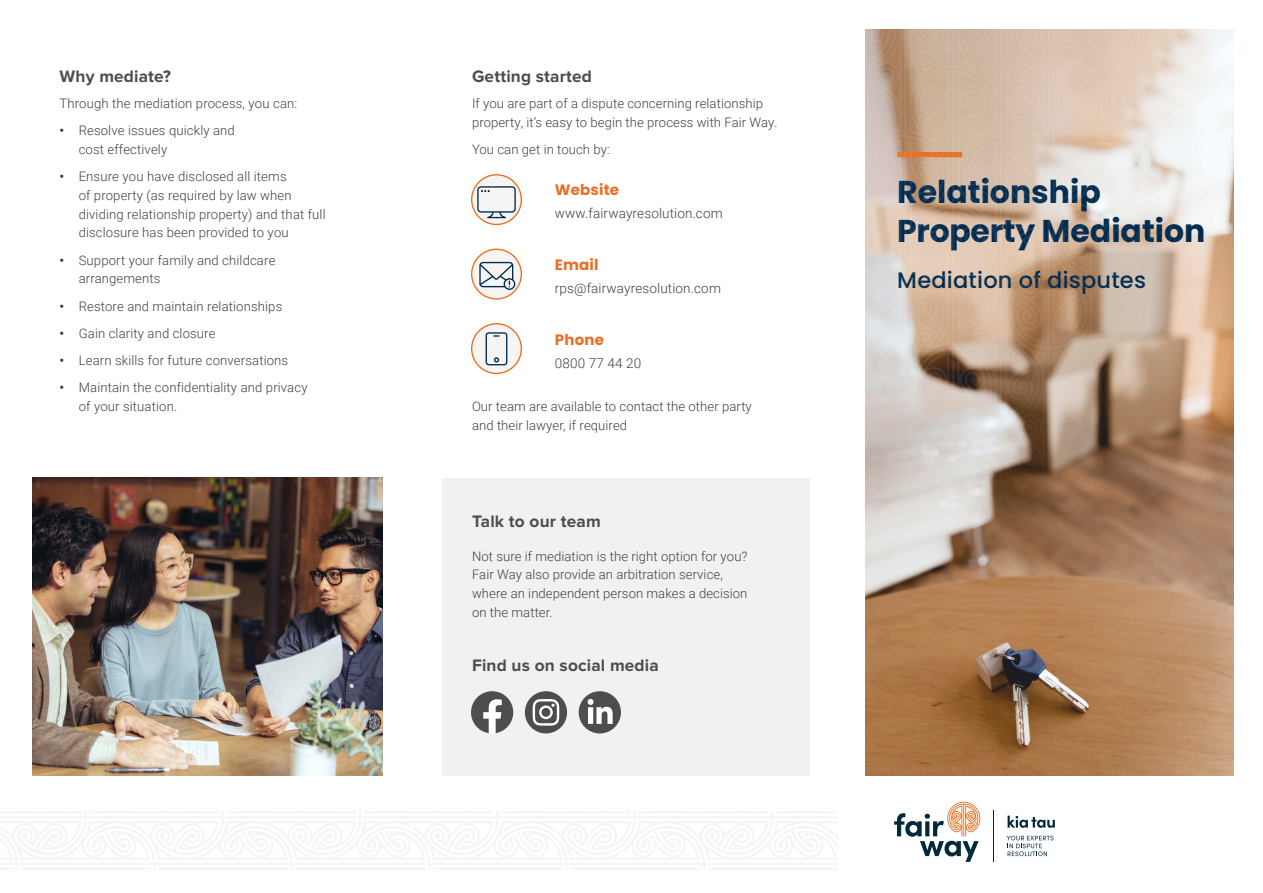
<style>
.page{position:relative;width:1263px;height:893px;background:#fff}
.page>*{position:absolute;margin:0;border:0;box-sizing:border-box;transform-origin:0 0}
.t1{font:700 31.5px/39px "Poppins";color:#002a4e}
.t2{font:500 22.5px "Poppins";letter-spacing:.01em;color:#002a4e}
.t3{font:700 17.25px "Proxima Nova";letter-spacing:.01em;color:#4d4d4f}
.t4{font:700 15px "Poppins";letter-spacing:.01em;color:#e87025}
.t5{font:300 13.5px "Roboto";letter-spacing:.01em;color:#414042}
.t6{font:300 13.2px/18.8px "Roboto";letter-spacing:.01em;color:#414042}
.s1{font-weight:700}
</style>
<div class="page">
<img style="left:865px;top:557px;width:368px;height:218px">
<div style="left:472px;top:175px;width:49px;height:49px;background:#f6f5f3;border-radius:50%"></div>
<div style="left:471px;top:174px;width:51px;height:51px;border:1px solid #e87025;border-radius:50%"></div>
<svg style="left:476px;top:212px;width:41px;height:7px"></svg>
<div style="left:477px;top:186px;width:39px;height:27px;border:1px solid #002a4e;border-radius:3px"></div>
<svg style="left:481px;top:190px;width:9px;height:2px"></svg>
<svg style="left:472px;top:249px;width:49px;height:50px"></svg>
<div style="left:471px;top:249px;width:51px;height:51px;border:1px solid #e87025;border-radius:50%"></div>
<div style="left:479px;top:262px;width:34px;height:25px;border:1px solid #002a4e;border-radius:3px"></div>
<div style="left:504px;top:278px;width:11px;height:12px;border:1px solid #002a4e;border-radius:50%"></div>
<svg style="left:478px;top:263px;width:37px;height:25px"></svg>
<div style="left:472px;top:324px;width:49px;height:49px;background:#f6f5f3;border-radius:50%"></div>
<div style="left:471px;top:323px;width:51px;height:51px;border:1px solid #e87025;border-radius:50%"></div>
<div style="left:486px;top:332px;width:21px;height:33px;border:1px solid #002a4e;border-radius:3px"></div>
<svg style="left:494px;top:357px;width:5px;height:6px"></svg>
<div style="left:0;top:811px;width:838px;height:59px;background:#fafaf9"></div>
<svg style="left:1007px;top:816px;width:48px;height:12px"></svg>
<svg style="left:1006px;top:836px;width:47px;height:20px"></svg>
<hr style="left:993px;top:810px;width:1px;height:52px;background:#00293a">
<svg style="left:894px;top:802px;width:86px;height:60px"></svg>
<img style="left:32px;top:478px;width:351px;height:297px">
<div style="left:442px;top:478px;width:368px;height:297px;background:#f3f1ef"></div>
<svg style="left:471px;top:691px;width:42px;height:42px"></svg>
<div style="left:525px;top:691px;width:42px;height:42px;background:#4d4d4f;border-radius:50%"></div>
<svg style="left:533px;top:699px;width:26px;height:27px"></svg>
<div style="left:579px;top:691px;width:42px;height:42px;background:#4d4d4f;border-radius:50%"></div>
<svg style="left:588px;top:699px;width:25px;height:25px"></svg>
<svg style="left:865px;top:30px;width:368px;height:527px;background:#c8b19f"></svg>
<h3 class="t3" style="left:60px;top:66px;width:113px">Why mediate?</h3>
<p class="t6" style="left:60px;top:93px;width:239px">Through the mediation process, you can:</p>
<p class="t6" style="left:79px;top:121px;width:158px;text-indent:-19px"><span class="s1">•</span> Resolve issues quickly and cost effectively</p>
<p class="t6" style="left:79px;top:167px;width:248px;text-indent:-19px"><span class="s1">•</span> Ensure you have disclosed all items<br>of property (as required by law when dividing relationship property) and that full disclosure has been provided to you</p>
<p class="t6" style="left:79px;top:250px;width:198px;text-indent:-19px"><span class="s1">•</span> Support your family and childcare arrangements</p>
<p class="t6" style="left:60px;top:296px;width:224px"><span class="s1">•</span> Restore and maintain relationships</p>
<p class="t6" style="left:60px;top:323px;width:158px"><span class="s1">•</span> Gain clarity and closure</p>
<p class="t6" style="left:60px;top:351px;width:230px"><span class="s1">•</span> Learn skills for future conversations</p>
<p class="t6" style="left:79px;top:378px;width:230px;text-indent:-19px"><span class="s1">•</span> Maintain the confidentiality and privacy of your situation.</p>
<h3 class="t3" style="left:472px;top:66px;width:122px">Getting started</h3>
<p class="t6" style="left:472px;top:93px;width:307px">If you are part of a dispute concerning relationship property, it’s easy to begin the process with Fair Way.</p>
<p class="t6" style="left:472px;top:139px;width:139px">You can get in touch by:</p>
<p class="t4" style="left:555px;top:181px;width:66px">Website</p>
<p class="t5" style="left:555px;top:204px;width:169px">www.fairwayresolution.com</p>
<p class="t4" style="left:555px;top:256px;width:45px">Email</p>
<p class="t5" style="left:555px;top:279px;width:167px">rps@fairwayresolution.com</p>
<p class="t4" style="left:555px;top:331px;width:50px">Phone</p>
<p class="t5" style="left:555px;top:354px;width:88px">0800 77 44 20</p>
<p class="t6" style="left:472px;top:397px;width:281px">Our team are available to contact the other party and their lawyer, if required</p>
<h3 class="t3" style="left:472px;top:512px;width:130px">Talk to our team</h3>
<p class="t6" style="left:472px;top:546px;width:277px">Not sure if mediation is the right option for you?<br>Fair Way also provide an arbitration service, where an independent person makes a decision on the matter.</p>
<h3 class="t3" style="left:472px;top:655px;width:188px">Find us on social media</h3>
<h1 class="t1" style="left:897px;top:173px;width:310px">Relationship<br>Property Mediation</h1>
<h2 class="t2" style="left:897px;top:267px;width:250px">Mediation of disputes</h2>
</div>
